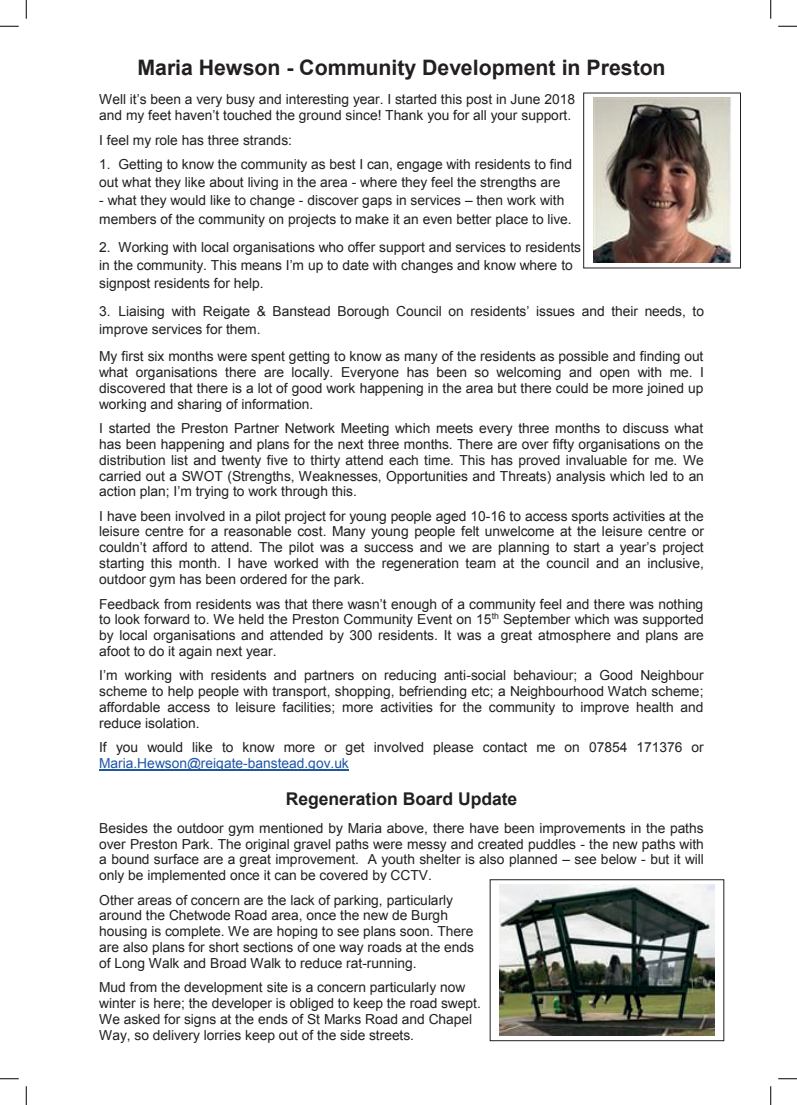
<style>
.page{position:relative;width:797px;height:1105px;background:#fff}
.page>*{position:absolute;margin:0;border:0;box-sizing:border-box;transform-origin:0 0}
.t1{font:700 21.25px "Arial";color:#231f20}
.t2{font:700 17.5px "Arial";color:#231f20}
.t3{font:13.75px/15.8px "Arial";color:#231f20}
.t4{font:13.75px "Arial";color:#1e56a6}
</style>
<div class="page">
<hr style="left:99px;top:769px;width:250px;height:1px;background:#1e56a6">
<div style="left:583px;top:93px;width:158px;height:175px;border:1px solid #231f20"></div>
<img style="left:593px;top:98px;width:138px;height:165px">
<div style="left:489px;top:879px;width:235px;height:162px;border:1px solid #231f20"></div>
<img style="left:499px;top:885px;width:215px;height:151px">
<svg style="left:0;top:25px;width:19px;height:2px"></svg>
<svg style="left:778px;top:25px;width:19px;height:2px"></svg>
<svg style="left:0;top:1078px;width:19px;height:1px"></svg>
<svg style="left:778px;top:1078px;width:19px;height:1px"></svg>
<svg style="left:25px;top:0;width:2px;height:19px"></svg>
<svg style="left:25px;top:1086px;width:2px;height:19px"></svg>
<svg style="left:770px;top:0;width:1px;height:19px"></svg>
<svg style="left:770px;top:1086px;width:1px;height:19px"></svg>
<h1 class="t1" style="left:137px;top:54px;width:529px">Maria Hewson - Community Development in Preston</h1>
<p class="t3" style="left:99px;top:92px;width:477px">Well it’s been a very busy and interesting year. I started this post in June 2018 and my feet haven’t touched the ground since! Thank you for all your support.</p>
<p class="t3" style="left:99px;top:132px;width:194px">I feel my role has three strands:</p>
<p class="t3" style="left:99px;top:155px;width:474px;line-height:18.1px">1. Getting to know the community as best I can, engage with residents to find out what they like about living in the area - where they feel the strengths are</p>
<p class="t3" style="left:99px;top:192px;width:474px;line-height:18.1px">- what they would like to change - discover gaps in services – then work with members of the community on projects to make it an even better place to live.</p>
<p class="t3" style="left:99px;top:238px;width:483px;line-height:18.1px">2. Working with local organisations who offer support and services to residents in the community. This means I’m up to date with changes and know where to signpost residents for help.</p>
<p class="t3" style="left:99px;top:302px;width:606px;line-height:18.2px">3. Liaising with Reigate &amp; Banstead Borough Council on residents’ issues and their needs, to improve services for them.</p>
<p class="t3" style="left:99px;top:348px;width:606px;text-align:justify">My first six months were spent getting to know as many of the residents as possible and finding out what organisations there are locally. Everyone has been so welcoming and open with me. I discovered that there is a lot of good work happening in the area but there could be more joined up working and sharing of information.</p>
<p class="t3" style="left:99px;top:421px;width:606px;text-align:justify">I started the Preston Partner Network Meeting which meets every three months to discuss what has been happening and plans for the next three months. There are over fifty organisations on the distribution list and twenty five to thirty attend each time. This has proved invaluable for me. We carried out a SWOT (Strengths, Weaknesses, Opportunities and Threats) analysis which led to an action plan; I’m trying to work through this.</p>
<p class="t3" style="left:99px;top:508px;width:606px;text-align:justify">I have been involved in a pilot project for young people aged 10-16 to access sports activities at the leisure centre for a reasonable cost. Many young people felt unwelcome at the leisure centre or couldn’t afford to attend. The pilot was a success and we are planning to start a year’s project starting this month. I have worked with the regeneration team at the council and an inclusive, outdoor gym has been ordered for the park.</p>
<p class="t3" style="left:99px;top:596px;width:606px;text-align:justify">Feedback from residents was that there wasn’t enough of a community feel and there was nothing to look forward to. We held the Preston Community Event on 15<sup>th</sup> September which was supported by local organisations and attended by 300 residents. It was a great atmosphere and plans are afoot to do it again next year.</p>
<p class="t3" style="left:99px;top:668px;width:606px;text-align:justify">I’m working with residents and partners on reducing anti-social behaviour; a Good Neighbour scheme to help people with transport, shopping, befriending etc; a Neighbourhood Watch scheme; affordable access to leisure facilities; more activities for the community to improve health and reduce isolation.</p>
<p class="t3" style="left:99px;top:740px;width:606px">If you would like to know more or get involved please contact me on 07854 171376 or</p>
<p class="t4" style="left:99px;top:754px;width:251px">Maria.Hewson@reigate-banstead.gov.uk</p>
<p class="t2" style="left:286px;top:787px;width:233px">Regeneration Board Update</p>
<p class="t3" style="left:99px;top:820px;width:606px;text-align:justify">Besides the outdoor gym mentioned by Maria above, there have been improvements in the paths over Preston Park. The original gravel paths were messy and created puddles - the new paths with a bound surface are a great improvement. A youth shelter is also planned – see below - but it will only be implemented once it can be covered by CCTV.</p>
<p class="t3" style="left:99px;top:892px;width:376px">Other areas of concern are the lack of parking, particularly around the Chetwode Road area, once the new de Burgh housing is complete. We are hoping to see plans soon. There are also plans for short sections of one way roads at the ends of Long Walk and Broad Walk to reduce rat-running.</p>
<p class="t3" style="left:99px;top:980px;width:383px">Mud from the development site is a concern particularly now winter is here; the developer is obliged to keep the road swept.<br>We asked for signs at the ends of St Marks Road and Chapel Way, so delivery lorries keep out of the side streets.</p>
</div>
